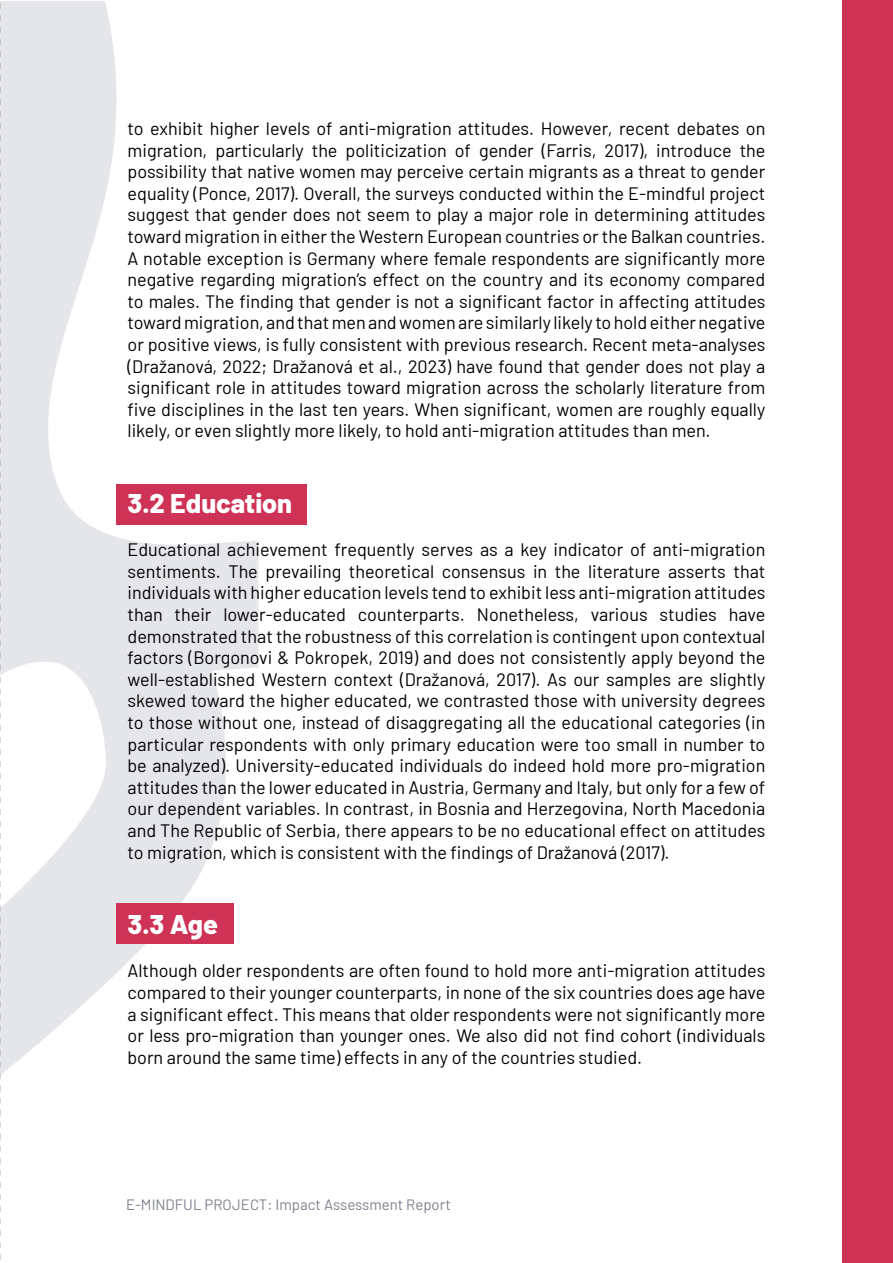
<style>
.page{position:relative;width:893px;height:1263px;background:#fff}
.page>*{position:absolute;margin:0;border:0;box-sizing:border-box;transform-origin:0 0}
.t1{font:800 27px "Barlow";color:#fff}
.t2{font:18px/21.6px "Barlow";color:#000;text-align:justify}
.t3{font:15px "Barlow";color:#7e818f}
</style>
<div class="page">
<div style="left:842px;top:0;width:51px;height:1263px;background:#ce3255"></div>
<svg style="left:0;top:672px;width:226px;height:576px"></svg>
<svg style="left:0;top:1px;width:258px;height:671px"></svg>
<div style="left:116px;top:485px;width:191px;height:40px;background:#ce3255"></div>
<div style="left:116px;top:903px;width:118px;height:41px;background:#ce3255"></div>
<p class="t2" style="left:128px;top:116px;width:639px">to exhibit higher levels of anti-migration attitudes. However, recent debates on migration, particularly the politicization of gender (Farris, 2017), introduce the possibility that native women may perceive certain migrants as a threat to gender equality (Ponce, 2017). Overall, the surveys conducted within the E-mindful project suggest that gender does not seem to play a major role in determining attitudes toward migration in either the Western European countries or the Balkan countries.<br>A notable exception is Germany where female respondents are significantly more negative regarding migration’s effect on the country and its economy compared to males. The finding that gender is not a significant factor in affecting attitudes toward migration, and that men and women are similarly likely to hold either negative or positive views, is fully consistent with previous research. Recent meta-analyses (Dražanová, 2022; Dražanová et al., 2023) have found that gender does not play a significant role in attitudes toward migration across the scholarly literature from five disciplines in the last ten years. When significant, women are roughly equally likely, or even slightly more likely, to hold anti-migration attitudes than men.</p>
<p class="t1" style="left:128px;top:483px;width:166px">3.2 Education</p>
<p class="t2" style="left:128px;top:537px;width:639px">Educational achievement frequently serves as a key indicator of anti-migration sentiments. The prevailing theoretical consensus in the literature asserts that individuals with higher education levels tend to exhibit less anti-migration attitudes than their lower-educated counterparts. Nonetheless, various studies have demonstrated that the robustness of this correlation is contingent upon contextual factors (Borgonovi &amp; Pokropek, 2019) and does not consistently apply beyond the well-established Western context (Dražanová, 2017). As our samples are slightly skewed toward the higher educated, we contrasted those with university degrees to those without one, instead of disaggregating all the educational categories (in particular respondents with only primary education were too small in number to be analyzed). University-educated individuals do indeed hold more pro-migration attitudes than the lower educated in Austria, Germany and Italy, but only for a few of our dependent variables. In contrast, in Bosnia and Herzegovina, North Macedonia and The Republic of Serbia, there appears to be no educational effect on attitudes to migration, which is consistent with the findings of Dražanová (2017).</p>
<p class="t1" style="left:128px;top:904px;width:92px">3.3 Age</p>
<p class="t2" style="left:128px;top:959px;width:639px">Although older respondents are often found to hold more anti-migration attitudes compared to their younger counterparts, in none of the six countries does age have a significant effect. This means that older respondents were not significantly more or less pro-migration than younger ones. We also did not find cohort (individuals born around the same time) effects in any of the countries studied.</p>
<p class="t3" style="left:126px;top:1194px;width:326px">E-MINDFUL PROJECT: Impact Assessment Report</p>
</div>
